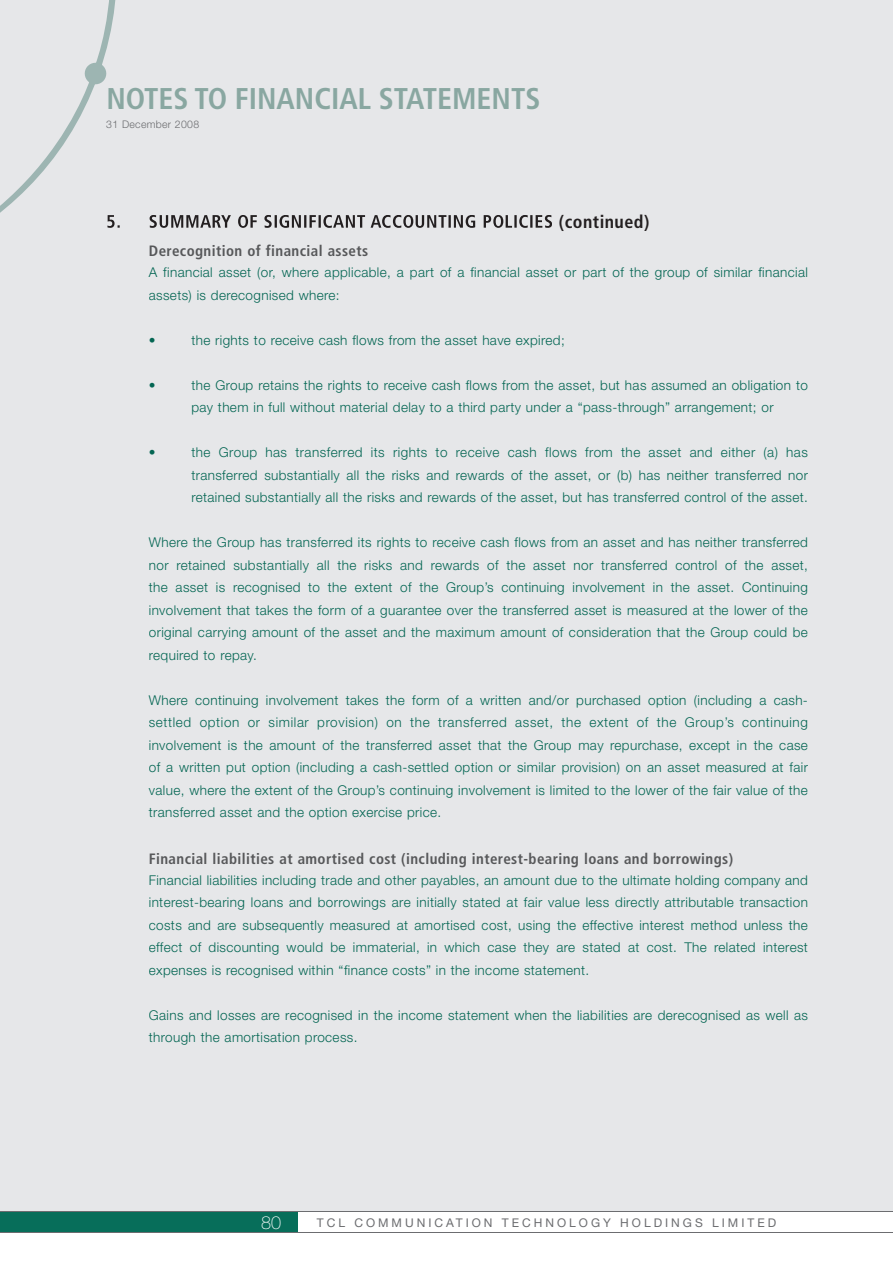
<style>
.page{position:relative;width:893px;height:1263px;background:#fff}
.page>*{position:absolute;margin:0;border:0;box-sizing:border-box;transform-origin:0 0}
.t1{font:700 condensed 30px "Frutiger LT Std";color:#89a7a1}
.t2{font:700 condensed 18px "Frutiger LT Std";letter-spacing:.025em;color:#231f20}
.t3{font:100 18px "Helvetica Neue LT Std";color:#fff}
.t4{font:700 condensed 15px "Frutiger LT Std";letter-spacing:.025em;color:#57585a}
.t5{font:300 13.5px/22.5px "Helvetica Neue LT Std";letter-spacing:.03em;color:#046653;text-align:justify}
.t6{font:12px "Helvetica Neue LT Std";letter-spacing:.25em;color:#6c6d70}
.t7{font:300 10.5px "Helvetica Neue LT Std";letter-spacing:.03em;color:#6c6d70}
</style>
<div class="page">
<div style="left:0;top:0;width:893px;height:1212px;background:#e6e7e9"></div>
<div style="left:0;top:1211px;width:298px;height:22px;background:#076e5a"></div>
<hr style="left:0;top:1211px;width:893px;height:1px;background:#6c6d70">
<hr style="left:0;top:1232px;width:893px;height:1px;background:#6c6d70">
<svg style="left:0;top:0;width:116px;height:213px"></svg>
<svg style="left:83px;top:61px;width:25px;height:25px"></svg>
<svg style="left:376px;top:215px;width:176px;height:13px"></svg>
<svg style="left:107px;top:215px;width:269px;height:13px"></svg>
<h1 class="t1" style="left:107px;top:81px;width:435px">NOTES TO FINANCIAL STATEMENTS</h1>
<p class="t7" style="left:106px;top:120px;width:94px">31 December 2008</p>
<h2 class="t2" style="left:559px;top:211px;width:92px">(continued)</h2>
<p class="t4" style="left:149px;top:242px;width:221px">Derecognition of financial assets</p>
<p class="t5" style="left:149px;top:263px;width:661px">A financial asset (or, where applicable, a part of a financial asset or part of the group of similar financial assets) is derecognised where:</p>
<p class="t5" style="left:149px;top:330px;width:8px">•</p>
<p class="t5" style="left:191px;top:330px;width:375px">the rights to receive cash flows from the asset have expired;</p>
<p class="t5" style="left:149px;top:375px;width:8px">•</p>
<p class="t5" style="left:191px;top:375px;width:618px">the Group retains the rights to receive cash flows from the asset, but has assumed an obligation to pay them in full without material delay to a third party under a “pass-through” arrangement; or</p>
<p class="t5" style="left:149px;top:443px;width:8px">•</p>
<p class="t5" style="left:191px;top:443px;width:618px">the Group has transferred its rights to receive cash flows from the asset and either (a) has transferred substantially all the risks and rewards of the asset, or (b) has neither transferred nor retained substantially all the risks and rewards of the asset, but has transferred control of the asset.</p>
<p class="t5" style="left:149px;top:533px;width:661px">Where the Group has transferred its rights to receive cash flows from an asset and has neither transferred nor retained substantially all the risks and rewards of the asset nor transferred control of the asset, the asset is recognised to the extent of the Group’s continuing involvement in the asset. Continuing involvement that takes the form of a guarantee over the transferred asset is measured at the lower of the original carrying amount of the asset and the maximum amount of consideration that the Group could be required to repay.</p>
<p class="t5" style="left:149px;top:690px;width:661px">Where continuing involvement takes the form of a written and/or purchased option (including a cash&shy;settled option or similar provision) on the transferred asset, the extent of the Group’s continuing involvement is the amount of the transferred asset that the Group may repurchase, except in the case of a written put option (including a cash-settled option or similar provision) on an asset measured at fair value, where the extent of the Group’s continuing involvement is limited to the lower of the fair value of the transferred asset and the option exercise price.</p>
<p class="t4" style="left:149px;top:849px;width:586px">Financial liabilities at amortised cost (including interest-bearing loans and borrowings)</p>
<p class="t5" style="left:149px;top:870px;width:661px">Financial liabilities including trade and other payables, an amount due to the ultimate holding company and interest-bearing loans and borrowings are initially stated at fair value less directly attributable transaction costs and are subsequently measured at amortised cost, using the effective interest method unless the effect of discounting would be immaterial, in which case they are stated at cost. The related interest expenses is recognised within “finance costs” in the income statement.</p>
<p class="t5" style="left:149px;top:1005px;width:661px">Gains and losses are recognised in the income statement when the liabilities are derecognised as well as through the amortisation process.</p>
<h2 class="t3" style="left:261px;top:1212px;width:22px">80</h2>
<p class="t6" style="left:317px;top:1216px;width:461px">TCL COMMUNICATION TECHNOLOGY HOLDINGS LIMITED</p>
</div>
